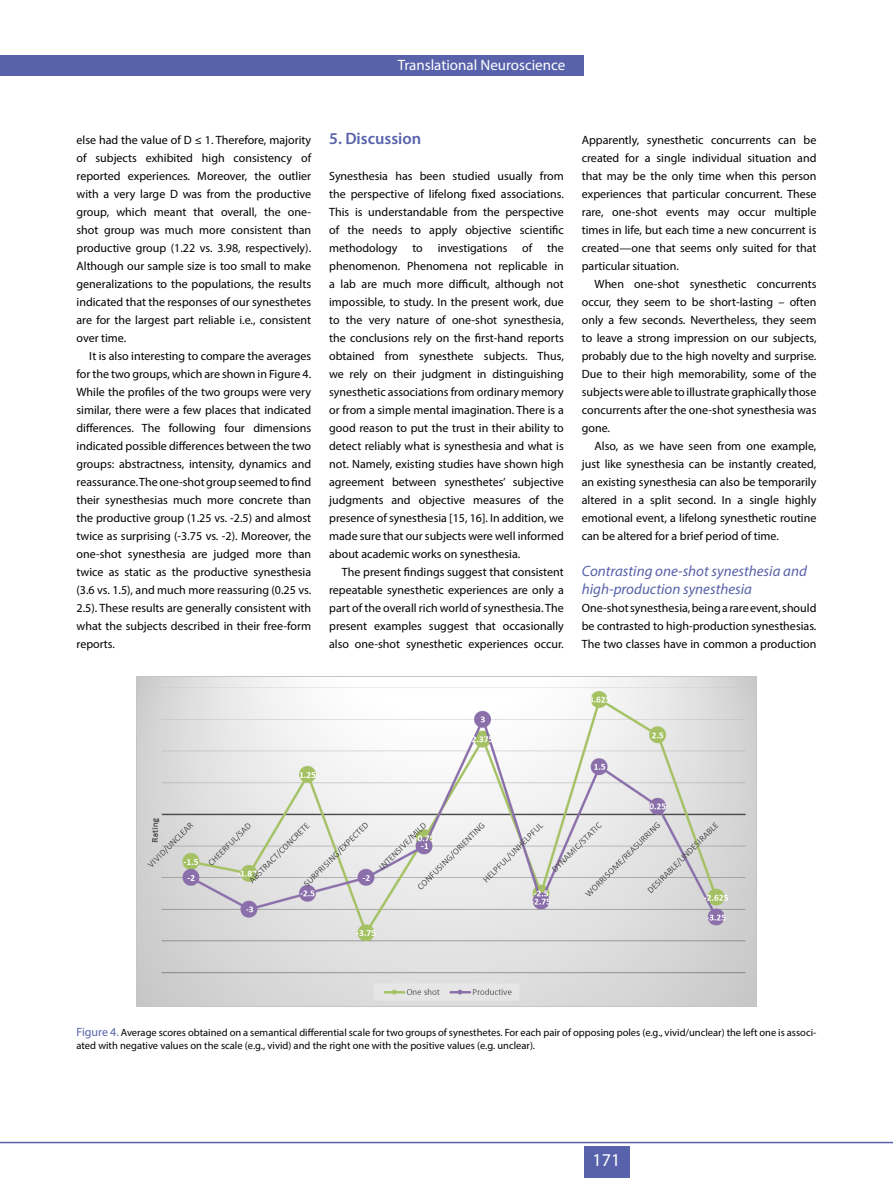
<style>
.page{position:relative;width:893px;height:1178px;background:#fff}
.page>*{position:absolute;margin:0;border:0;box-sizing:border-box;transform-origin:0 0}
.t1{font:18px "Myriad Pro";color:#fff}
.t2{font:600 16.5px "Myriad Pro";color:#5862aa}
.t3{font:italic 15px/18px "Myriad Pro";color:#5862aa}
.t4{font:15px "Myriad Pro";color:#fff}
.t5{font:12px/18px "Myriad Pro";color:#000;text-align:justify}
.t6{font:10.5px/12.6px "Myriad Pro";color:#000}
.s1{font-size:12px;color:#5862aa}
</style>
<div class="page">
<div style="left:584px;top:1146px;width:45px;height:32px;background:#5862aa"></div>
<hr style="left:0;top:1142px;width:893px;height:1px;background:#5862aa">
<img style="left:137px;top:676px;width:619px;height:330px">
<div style="left:0;top:55px;width:584px;height:21px;background:#5862aa"></div>
<p class="t4" style="left:398px;top:56px;width:169px">Translational Neuroscience</p>
<p class="t5" style="left:77px;top:131px;width:236px">else had the value of D ≤ 1. Therefore, majority of subjects exhibited high consistency of reported experiences. Moreover, the outlier with a very large D was from the productive group, which meant that overall, the one&shy;shot group was much more consistent than productive group (1.22 vs. 3.98, respectively).<br>Although our sample size is too small to make generalizations to the populations, the results indicated that the responses of our synesthetes are for the largest part reliable i.e., consistent over time.</p>
<p class="t5" style="left:77px;top:347px;width:236px;text-indent:13px">It is also interesting to compare the averages for the two groups, which are shown in Figure 4.<br>While the profiles of the two groups were very similar, there were a few places that indicated differences. The following four dimensions indicated possible differences between the two groups: abstractness, intensity, dynamics and reassurance. The one-shot group seemed to find their synesthesias much more concrete than the productive group (1.25 vs. -2.5) and almost twice as surprising (-3.75 vs. -2). Moreover, the one-shot synesthesia are judged more than twice as static as the productive synesthesia (3.6 vs. 1.5), and much more reassuring (0.25 vs.<br>2.5). These results are generally consistent with what the subjects described in their free-form reports.</p>
<h2 class="t2" style="left:329px;top:128px;width:94px">5. Discussion</h2>
<p class="t5" style="left:329px;top:167px;width:236px">Synesthesia has been studied usually from the perspective of lifelong fixed associations.<br>This is understandable from the perspective of the needs to apply objective scientific methodology to investigations of the phenomenon. Phenomena not replicable in a lab are much more difficult, although not impossible, to study. In the present work, due to the very nature of one-shot synesthesia, the conclusions rely on the first-hand reports obtained from synesthete subjects. Thus, we rely on their judgment in distinguishing synesthetic associations from ordinary memory or from a simple mental imagination. There is a good reason to put the trust in their ability to detect reliably what is synesthesia and what is not. Namely, existing studies have shown high agreement between synesthetes’ subjective judgments and objective measures of the presence of synesthesia [15, 16]. In addition, we made sure that our subjects were well informed about academic works on synesthesia.</p>
<p class="t5" style="left:329px;top:563px;width:236px;text-indent:13px">The present findings suggest that consistent repeatable synesthetic experiences are only a part of the overall rich world of synesthesia. The present examples suggest that occasionally also one-shot synesthetic experiences occur.</p>
<p class="t5" style="left:582px;top:131px;width:236px">Apparently, synesthetic concurrents can be created for a single individual situation and that may be the only time when this person experiences that particular concurrent. These rare, one-shot events may occur multiple times in life, but each time a new concurrent is created—one that seems only suited for that particular situation.</p>
<p class="t5" style="left:582px;top:275px;width:236px;text-indent:13px">When one-shot synesthetic concurrents occur, they seem to be short-lasting – often only a few seconds. Nevertheless, they seem to leave a strong impression on our subjects, probably due to the high novelty and surprise.<br>Due to their high memorability, some of the subjects were able to illustrate graphically those concurrents after the one-shot synesthesia was gone.</p>
<p class="t5" style="left:582px;top:437px;width:236px;text-indent:13px">Also, as we have seen from one example, just like synesthesia can be instantly created, an existing synesthesia can also be temporarily altered in a split second. In a single highly emotional event, a lifelong synesthetic routine can be altered for a brief period of time.</p>
<p class="t3" style="left:582px;top:562px;width:227px">Contrasting one-shot synesthesia and high-production synesthesia</p>
<p class="t5" style="left:582px;top:599px;width:236px">One-shot synesthesia, being a rare event, should be contrasted to high-production synesthesias.<br>The two classes have in common a production</p>
<p class="t6" style="left:77px;top:1026px;width:741px"><span class="s1">Figure 4.</span> Average scores obtained on a semantical differential scale for two groups of synesthetes. For each pair of opposing poles (e.g., vivid/unclear) the left one is associ&shy;ated with negative values on the scale (e.g., vivid) and the right one with the positive values (e.g. unclear).</p>
<h1 class="t1" style="left:593px;top:1148px;width:29px">171</h1>
</div>
